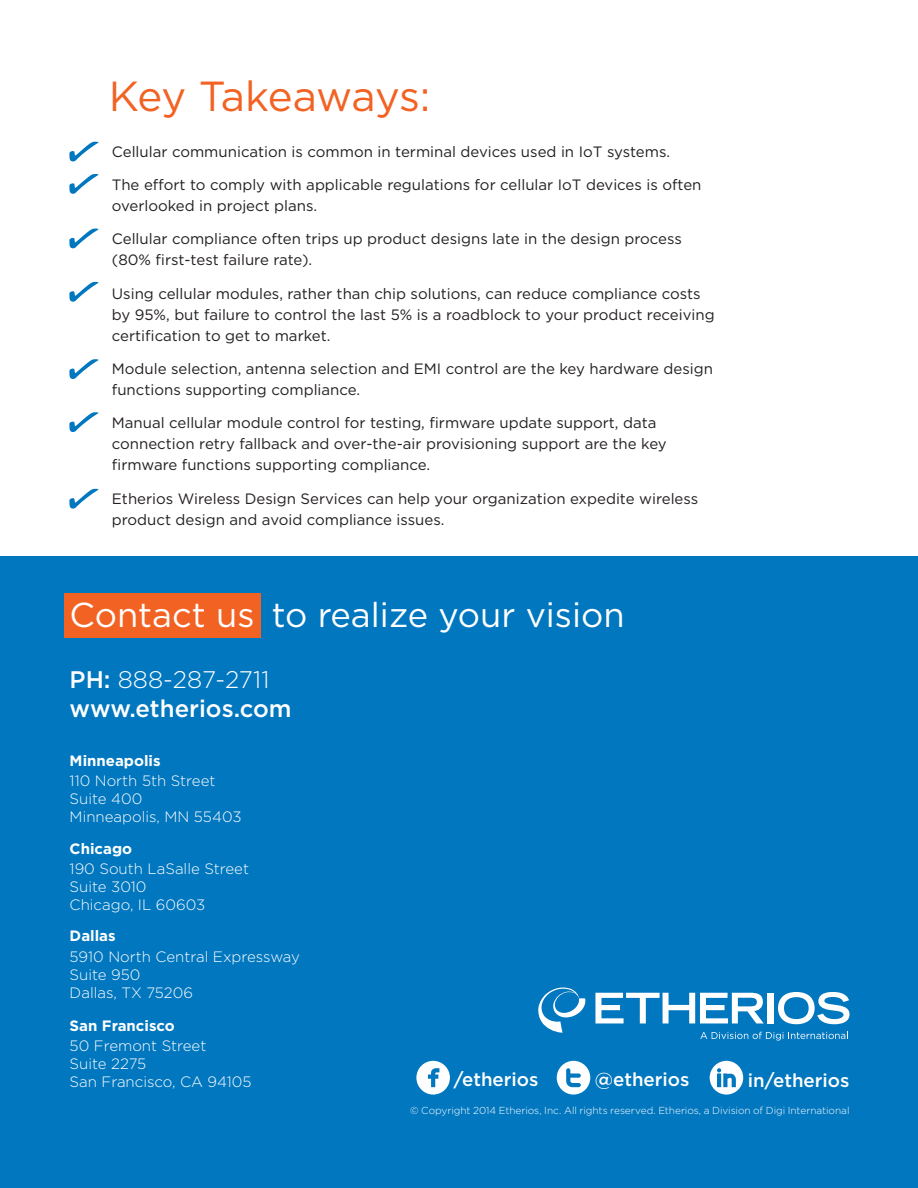
<style>
.page{position:relative;width:918px;height:1188px;background:#fff}
.page>*{position:absolute;margin:0;border:0;box-sizing:border-box;transform-origin:0 0}
.t1{font:42px "Gotham";letter-spacing:-.02em;color:#f26223}
.t2{font:34.5px "Gotham";color:#fff}
.t3{font:500 24px/28.8px "Gotham";color:#fff}
.t4{font:500 18.75px "Gotham";color:#fff}
.ft_pg_body_copy{font:15px/21px "Gotham";color:#231f20}
.t5{font:300 15px "Gotham";color:#fff}
.t6{font:700 15px "Gotham";color:#fff}
.t7{font:300 10.2px "Gotham";letter-spacing:-.005em;color:#fff}
.s1{font-weight:300}
</style>
<div class="page">
<div style="left:0;top:556px;width:918px;height:632px;background:#0077bf"></div>
<div style="left:64px;top:593px;width:197px;height:45px;background:#f26223"></div>
<svg style="left:557px;top:1061px;width:33px;height:34px"></svg>
<svg style="left:416px;top:1061px;width:34px;height:34px"></svg>
<svg style="left:710px;top:1061px;width:33px;height:34px"></svg>
<svg style="left:595px;top:993px;width:169px;height:30px"></svg>
<div style="left:768px;top:993px;width:6px;height:30px;background:#fff"></div>
<svg style="left:778px;top:992px;width:72px;height:32px"></svg>
<svg style="left:538px;top:987px;width:48px;height:46px"></svg>
<svg style="left:700px;top:1032px;width:148px;height:9px"></svg>
<svg style="left:69px;top:174px;width:29px;height:20px"></svg>
<svg style="left:69px;top:142px;width:29px;height:20px"></svg>
<svg style="left:69px;top:229px;width:29px;height:20px"></svg>
<svg style="left:69px;top:282px;width:29px;height:20px"></svg>
<svg style="left:69px;top:359px;width:29px;height:20px"></svg>
<svg style="left:69px;top:412px;width:29px;height:20px"></svg>
<svg style="left:69px;top:489px;width:29px;height:20px"></svg>
<p class="t1" style="left:109px;top:69px;width:323px">Key Takeaways:</p>
<p class="ft_pg_body_copy" style="left:112px;top:141px;width:560px">Cellular communication is common in terminal devices used in IoT systems.</p>
<p class="ft_pg_body_copy" style="left:112px;top:174px;width:591px">The effort to comply with applicable regulations for cellular IoT devices is often overlooked in project plans.</p>
<p class="ft_pg_body_copy" style="left:112px;top:228px;width:571px">Cellular compliance often trips up product designs late in the design process (80% first-test failure rate).</p>
<p class="ft_pg_body_copy" style="left:112px;top:283px;width:604px">Using cellular modules, rather than chip solutions, can reduce compliance costs by 95%, but failure to control the last 5% is a roadblock to your product receiving certification to get to market.</p>
<p class="ft_pg_body_copy" style="left:112px;top:358px;width:603px">Module selection, antenna selection and EMI control are the key hardware design functions supporting compliance.</p>
<p class="ft_pg_body_copy" style="left:112px;top:412px;width:556px">Manual cellular module control for testing, firmware update support, data connection retry fallback and over-the-air provisioning support are the key firmware functions supporting compliance.</p>
<p class="ft_pg_body_copy" style="left:112px;top:487px;width:588px">Etherios Wireless Design Services can help your organization expedite wireless product design and avoid compliance issues.</p>
<h2 class="t2" style="left:70px;top:592px;width:557px">Contact us to realize your vision</h2>
<h3 class="t3" style="left:70px;top:665px;width:223px">PH: <span class="s1">888-287-2711 </span>www.etherios.com</h3>
<p class="t6" style="left:70px;top:751px;width:92px">Minneapolis</p>
<p class="t5" style="left:70px;top:771px;width:147px">110 North 5th Street</p>
<p class="t5" style="left:70px;top:789px;width:74px">Suite 400</p>
<p class="t5" style="left:70px;top:807px;width:174px">Minneapolis, MN 55403</p>
<p class="t6" style="left:70px;top:838px;width:64px">Chicago</p>
<p class="t5" style="left:70px;top:859px;width:181px">190 South LaSalle Street</p>
<p class="t5" style="left:70px;top:877px;width:78px">Suite 3010</p>
<p class="t5" style="left:70px;top:895px;width:137px">Chicago, IL 60603</p>
<p class="t6" style="left:70px;top:926px;width:48px">Dallas</p>
<p class="t5" style="left:70px;top:947px;width:232px">5910 North Central Expressway</p>
<p class="t5" style="left:70px;top:965px;width:72px">Suite 950</p>
<p class="t5" style="left:70px;top:983px;width:125px">Dallas, TX 75206</p>
<p class="t6" style="left:70px;top:1016px;width:107px">San Francisco</p>
<p class="t5" style="left:70px;top:1037px;width:138px">50 Fremont Street</p>
<p class="t5" style="left:70px;top:1055px;width:78px">Suite 2275</p>
<p class="t5" style="left:70px;top:1073px;width:183px">San Francisco, CA 94105</p>
<p class="t4" style="left:454px;top:1067px;width:86px">/etherios</p>
<p class="t4" style="left:595px;top:1067px;width:96px">@etherios</p>
<p class="t4" style="left:748px;top:1068px;width:103px">in/etherios</p>
<p class="t7" style="left:410px;top:1104px;width:441px">© Copyright 2014 Etherios, Inc. All rights reserved. Etherios, a Division of Digi International</p>
</div>
